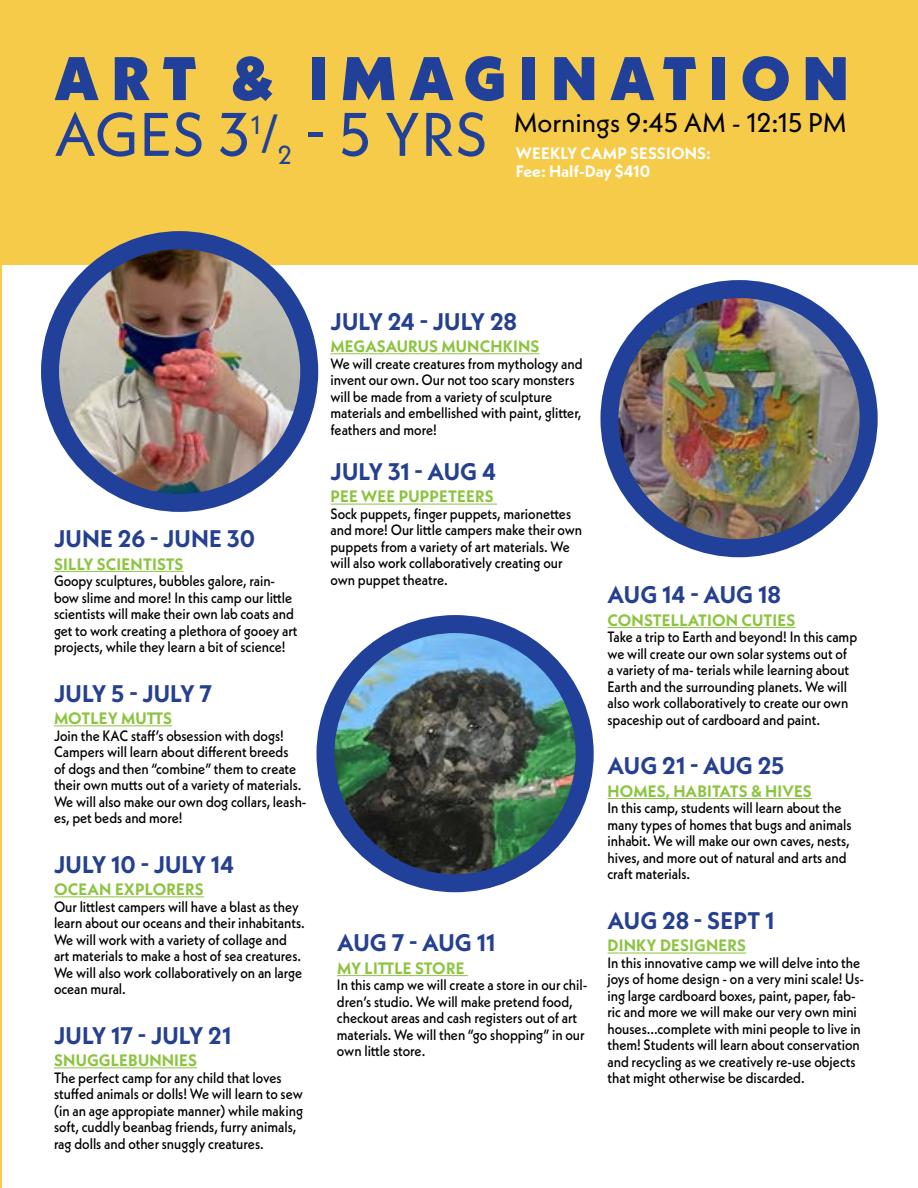
<style>
.page{position:relative;width:918px;height:1188px;background:#fff}
.page>*{position:absolute;margin:0;border:0;box-sizing:border-box;transform-origin:0 0}
.t1{font:900 61.35px "Neue Kabel";letter-spacing:.21em;color:#214099}
.t2{font:61.35px "Neue Kabel";color:#214099}
.t3{font:27px "Neue Kabel";color:#000}
.t4{font:26.1px "Neue Kabel";color:#214099}
.t5{font:700 24px "Neue Kabel";letter-spacing:.01em;color:#25408f}
.t6{font:700 16.5px "Neue Kabel";letter-spacing:.01em;color:#8cc440}
.t7{font:700 16.5px/18px "Neue Kabel";letter-spacing:.005em;color:#fff}
.t8{font:500 15px/16.5px "Neue Kabel";color:#000;scale:.9 1}
.s1{font-size:44.7px}
</style>
<div class="page">
<hr style="left:0;top:0;width:2px;height:1188px;background:#f5cb49">
<div style="left:0;top:0;width:918px;height:264px;background:#f5cb49"></div>
<hr style="left:54px;top:571px;width:130px;height:1px;background:#8cc440">
<hr style="left:54px;top:725px;width:118px;height:1px;background:#8cc440">
<hr style="left:54px;top:896px;width:150px;height:1px;background:#8cc440">
<hr style="left:54px;top:1067px;width:143px;height:1px;background:#8cc440">
<hr style="left:331px;top:353px;width:209px;height:1px;background:#8cc440">
<hr style="left:331px;top:504px;width:166px;height:1px;background:#8cc440">
<hr style="left:608px;top:627px;width:188px;height:1px;background:#8cc440">
<hr style="left:608px;top:798px;width:204px;height:1px;background:#8cc440">
<hr style="left:608px;top:953px;width:138px;height:1px;background:#8cc440">
<img style="left:329px;top:624px;width:256px;height:257px">
<div style="left:316px;top:615px;width:278px;height:277px;border:18px solid #214099;border-radius:50%"></div>
<hr style="left:337px;top:975px;width:131px;height:1px;background:#8cc440">
<img style="left:609px;top:289px;width:260px;height:259px;border-radius:130px">
<div style="left:600px;top:280px;width:278px;height:277px;border:18px solid #214099;border-radius:50%"></div>
<img style="left:51px;top:240px;width:258px;height:263px">
<div style="left:41px;top:231px;width:277px;height:281px;border:18px solid #214099;border-radius:50%"></div>
<h1 class="t1" style="left:54px;top:40px;width:796px">ART &amp; IMAGINATION</h1>
<h1 class="t2" style="left:54px;top:95px;width:198px">AGES 3</h1>
<h3 class="t4" style="left:251px;top:123px;width:43px">1<span class="s1">/</span>2</h3>
<h1 class="t2" style="left:305px;top:95px;width:184px">- 5 YRS</h1>
<h2 class="t3" style="left:514px;top:105px;width:335px">Mornings 9:45 AM - 12:15 PM</h2>
<p class="t7" style="left:516px;top:144px;width:197px">WEEKLY CAMP SESSIONS:<br>Fee: Half-Day $410</p>
<h3 class="t5" style="left:54px;top:524px;width:203px">JUNE 26 - JUNE 30</h3>
<p class="t6" style="left:54px;top:553px;width:131px">SILLY SCIENTISTS</p>
<p class="t8" style="left:54px;top:573px;width:272px">Goopy sculptures, bubbles galore, rain&shy;bow slime and more! In this camp our little scientists will make their own lab coats and get to work creating a plethora of gooey art projects, while they learn a bit of science!</p>
<h3 class="t5" style="left:54px;top:678px;width:160px">JULY 5 - JULY 7</h3>
<p class="t6" style="left:54px;top:708px;width:120px">MOTLEY MUTTS</p>
<p class="t8" style="left:54px;top:727px;width:282px">Join the KAC staff’s obsession with dogs!<br>Campers will learn about different breeds<br>of dogs and then “combine” them to create their own mutts out of a variety of materials.<br>We will also make our own dog collars, leash&shy;es, pet beds and more!</p>
<h3 class="t5" style="left:54px;top:849px;width:182px">JULY 10 - JULY 14</h3>
<p class="t6" style="left:54px;top:879px;width:151px">OCEAN EXPLORERS</p>
<p class="t8" style="left:54px;top:898px;width:280px">Our littlest campers will have a blast as they learn about our oceans and their inhabitants.<br>We will work with a variety of collage and art materials to make a host of sea creatures.<br>We will also work collaboratively on an large ocean mural.</p>
<h3 class="t5" style="left:54px;top:1020px;width:179px">JULY 17 - JULY 21</h3>
<p class="t6" style="left:54px;top:1050px;width:145px">SNUGGLEBUNNIES</p>
<p class="t8" style="left:54px;top:1069px;width:278px">The perfect camp for any child that loves stuffed animals or dolls! We will learn to sew (in an age appropiate manner) while making soft, cuddly beanbag friends, furry animals, rag dolls and other snuggly creatures.</p>
<h3 class="t5" style="left:331px;top:306px;width:188px">JULY 24 - JULY 28</h3>
<p class="t6" style="left:331px;top:336px;width:210px">MEGASAURUS MUNCHKINS</p>
<p class="t8" style="left:330px;top:355px;width:282px">We will create creatures from mythology and invent our own. Our not too scary monsters will be made from a variety of sculpture materials and embellished with paint, glitter, feathers and more!</p>
<h3 class="t5" style="left:331px;top:456px;width:167px">JULY 31 - AUG 4</h3>
<p class="t6" style="left:331px;top:486px;width:165px">PEE WEE PUPPETEERS</p>
<p class="t8" style="left:330px;top:505px;width:281px">Sock puppets, finger puppets, marionettes and more! Our little campers make their own puppets from a variety of art materials. We will also work collaboratively creating our own puppet theatre.</p>
<h3 class="t5" style="left:337px;top:928px;width:160px">AUG 7 - AUG 11</h3>
<p class="t6" style="left:337px;top:958px;width:129px">MY LITTLE STORE</p>
<p class="t8" style="left:337px;top:977px;width:280px">In this camp we will create a store in our chil&shy;dren’s studio. We will make pretend food, checkout areas and cash registers out of art materials. We will then “go shopping” in our own little store.</p>
<h3 class="t5" style="left:608px;top:580px;width:175px">AUG 14 - AUG 18</h3>
<p class="t6" style="left:608px;top:610px;width:189px">CONSTELLATION CUTIES</p>
<p class="t8" style="left:608px;top:629px;width:279px">Take a trip to Earth and beyond! In this camp we will create our own solar systems out of<br>a variety of ma- terials while learning about Earth and the surrounding planets. We will also work collaboratively to create our own spaceship out of cardboard and paint.</p>
<h3 class="t5" style="left:608px;top:751px;width:178px">AUG 21 - AUG 25</h3>
<p class="t6" style="left:608px;top:781px;width:206px">HOMES, HABITATS &amp; HIVES</p>
<p class="t8" style="left:608px;top:800px;width:273px">In this camp, students will learn about the many types of homes that bugs and animals inhabit. We will make our own caves, nests, hives, and more out of natural and arts and craft materials.</p>
<h3 class="t5" style="left:608px;top:905px;width:168px">AUG 28 - SEPT 1</h3>
<p class="t6" style="left:608px;top:935px;width:140px">DINKY DESIGNERS</p>
<p class="t8" style="left:608px;top:954px;width:286px">In this innovative camp we will delve into the joys of home design - on a very mini scale! Us&shy;ing large cardboard boxes, paint, paper, fab&shy;ric and more we will make our very own mini houses...complete with mini people to live in them! Students will learn about conservation and recycling as we creatively re-use objects that might otherwise be discarded.</p>
</div>
